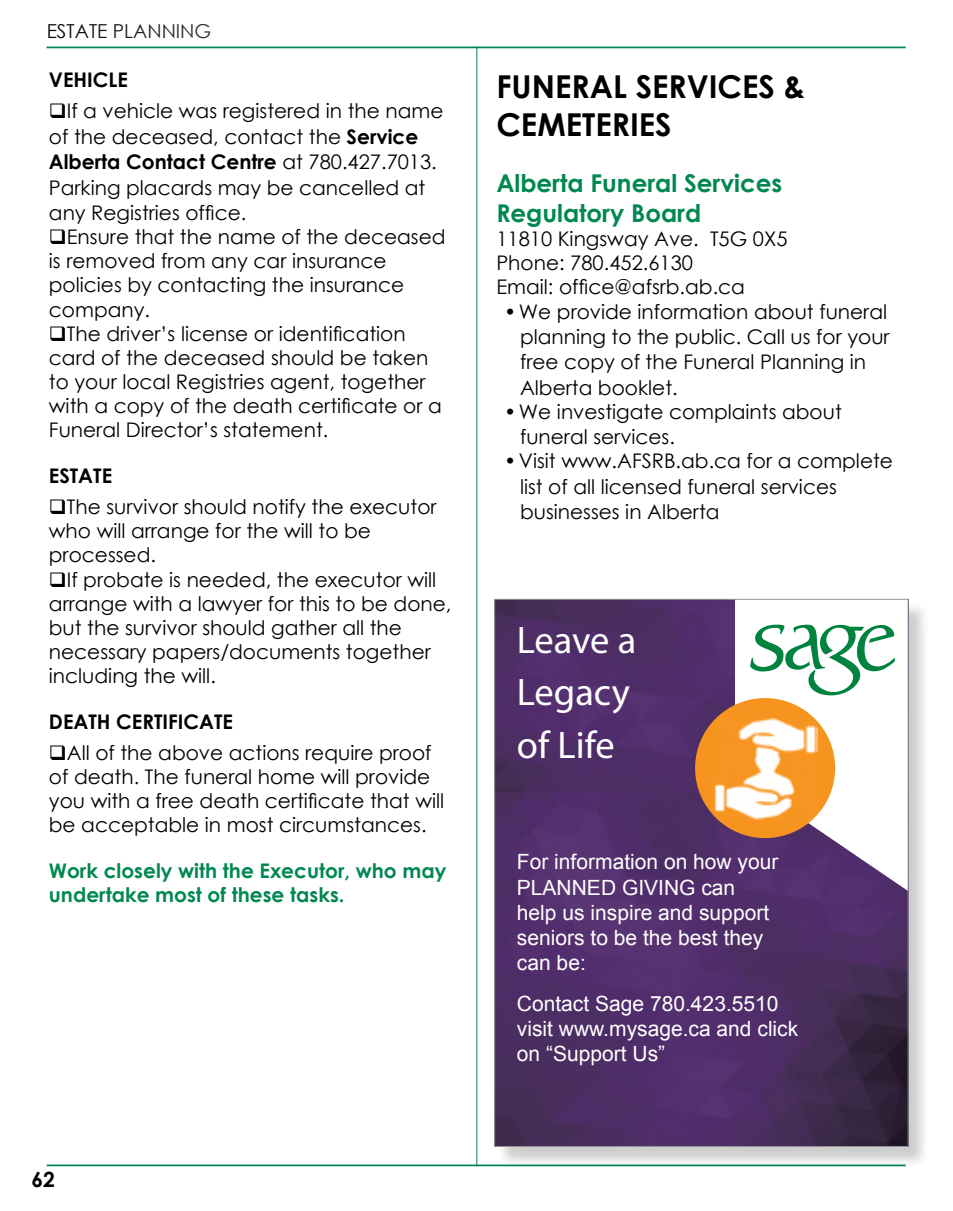
<style>
.page{position:relative;width:953px;height:1211px;background:#fff}
.page>*{position:absolute;margin:0;border:0;box-sizing:border-box;transform-origin:0 0}
.t1{font:38.5px/52.5px "Myriad Pro";color:#fff}
.t2{font:700 31.5px/37.8px "Century Gothic";color:#000}
.t3{font:700 24.5px/29.4px "Century Gothic";color:#008752}
.t4{font:21px/25.2px "Arial";color:#fff}
.t5{font:700 21px "Century Gothic";color:#000}
.t6{font:20.12px/24.2px "Century Gothic";color:#000}
.t7{font:700 20.12px/24.2px "Century Gothic";color:#008752}
.t8{font:700 20.12px "Century Gothic";color:#000}
.t9{font:19.25px "Century Gothic";color:#000}
.s1{font-weight:700}
</style>
<div class="page">
<hr style="left:47px;top:47px;width:858px;height:1px;background:#008752">
<hr style="left:47px;top:1164px;width:858px;height:2px;background:#008752">
<hr style="left:476px;top:47px;width:1px;height:1119px;background:#008752">
<div style="left:497px;top:602px;width:432px;height:567px;background:#000;opacity:.2"></div>
<img style="left:496px;top:601px;width:410px;height:543px">
<div style="left:735px;top:599px;width:173px;height:169px;background:#fff"></div>
<div style="left:695px;top:698px;width:140px;height:140px;background:#f7941f;border-radius:50%"></div>
<img style="left:712px;top:715px;width:38px;height:105px">
<svg style="left:750px;top:624px;width:156px;height:267px"></svg>
<p class="t9" style="left:47px;top:18px;width:166px">ESTATE PLANNING</p>
<p class="t8" style="left:49px;top:65px;width:80px">VEHICLE</p>
<p class="t6" style="left:49px;top:98px;width:396px;line-height:25.4px">❑If a vehicle was registered in the name of the deceased, contact the <span class="s1">Service Alberta Contact Centre</span> at 780.427.7013.<br>Parking placards may be cancelled at any Registries office.</p>
<p class="t6" style="left:49px;top:224px;width:398px">❑Ensure that the name of the deceased is removed from any car insurance policies by contacting the insurance company.</p>
<p class="t6" style="left:49px;top:321px;width:394px">❑The driver’s license or identification card of the deceased should be taken to your local Registries agent, together with a copy of the death certificate or a Funeral Director’s statement.</p>
<p class="t8" style="left:49px;top:460px;width:65px">ESTATE</p>
<p class="t6" style="left:49px;top:494px;width:389px">❑The survivor should notify the executor who will arrange for the will to be processed.</p>
<p class="t6" style="left:49px;top:567px;width:404px">❑If probate is needed, the executor will arrange with a lawyer for this to be done, but the survivor should gather all the necessary papers/documents together including the will.</p>
<p class="t8" style="left:49px;top:706px;width:185px">DEATH CERTIFICATE</p>
<p class="t6" style="left:49px;top:740px;width:397px">❑All of the above actions require proof of death. The funeral home will provide you with a free death certificate that will be acceptable in most circumstances.</p>
<p class="t7" style="left:49px;top:857px;width:399px">Work closely with the Executor, who may undertake most of these tasks.</p>
<p class="t5" style="left:32px;top:1163px;width:25px">62</p>
<h2 class="t2" style="left:496px;top:66px;width:310px">FUNERAL SERVICES &amp;<br>CEMETERIES</h2>
<p class="t3" style="left:496px;top:168px;width:287px">Alberta Funeral Services<br>Regulatory Board</p>
<p class="t6" style="left:496px;top:226px;width:292px">11810 Kingsway Ave. T5G 0X5<br>Phone: 780.452.6130<br>Email: office@afsrb.ab.ca</p>
<p class="t6" style="left:520px;top:298px;width:371px;line-height:25.4px;text-indent:-16px">•We provide information about funeral planning to the public. Call us for your free copy of the Funeral Planning in<br>Alberta booklet.</p>
<p class="t6" style="left:520px;top:398px;width:323px;line-height:25.4px;text-indent:-16px">•We investigate complaints about funeral services.</p>
<p class="t6" style="left:520px;top:448px;width:374px;line-height:25.4px;text-indent:-16px">•Visit www.AFSRB.ab.ca for a complete list of all licensed funeral services businesses in Alberta</p>
<h1 class="t1" style="left:517px;top:613px;width:121px">Leave a<br>Legacy of Life</h1>
<p class="t4" style="left:517px;top:849px;width:263px">For information on how your<br>PLANNED GIVING can help us inspire and support seniors to be the best they can be:</p>
<p class="t4" style="left:517px;top:991px;width:283px">Contact Sage 780.423.5510 visit www.mysage.ca and click on “Support Us”</p>
</div>
